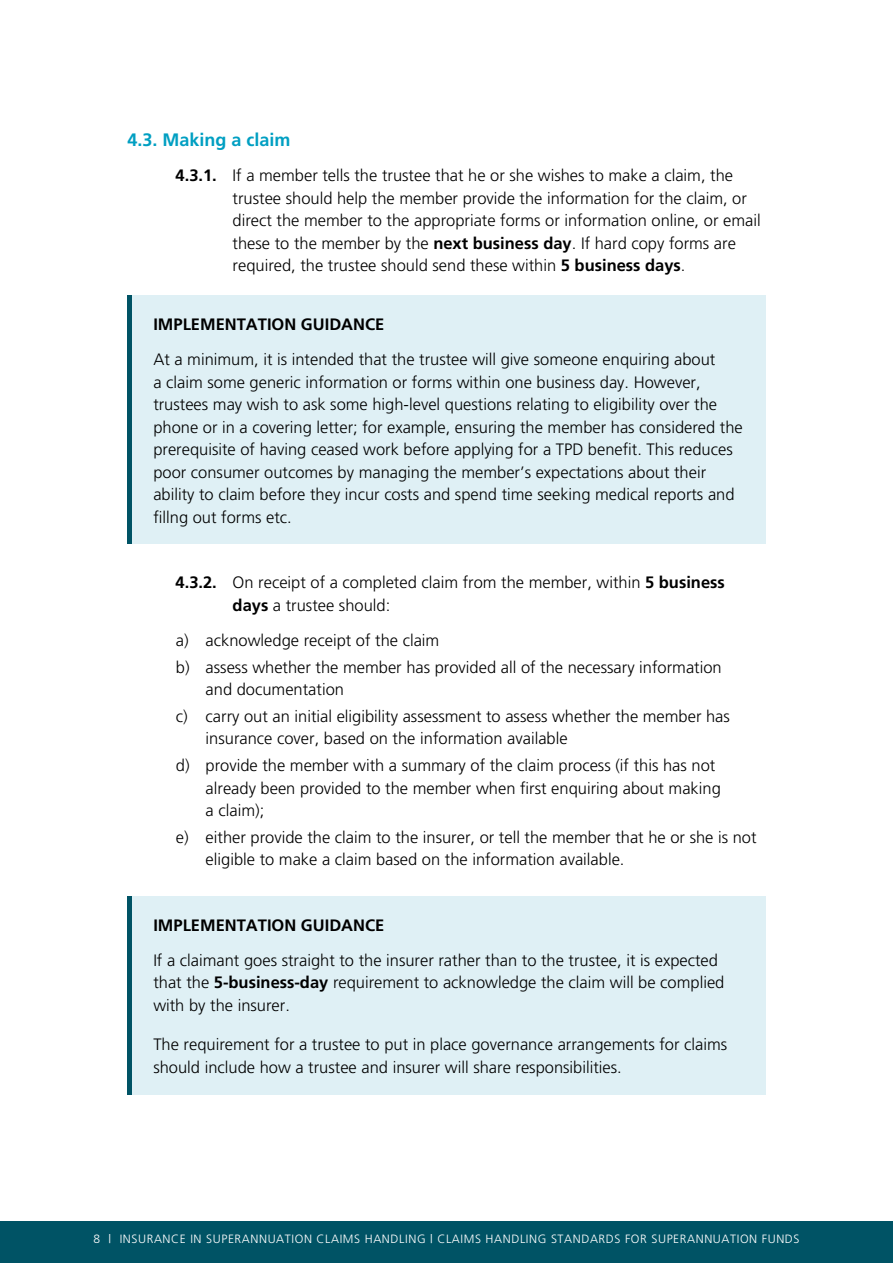
<style>
.page{position:relative;width:893px;height:1263px;background:#fff}
.page>*{position:absolute;margin:0;border:0;box-sizing:border-box;transform-origin:0 0}
.t1{font:700 18px "Frutiger";color:#009fc2}
.t2{font:300 16.5px/22.5px "Frutiger";color:#000}
.t3{font:700 16.5px "Frutiger";color:#000}
.t4{font:300 12px "Frutiger";letter-spacing:.05em;color:#fff}
.s1{font-weight:700}
</style>
<div class="page">
<div style="left:0;top:1221px;width:893px;height:42px;background:#005365"></div>
<hr style="left:128px;top:296px;width:4px;height:248px;background:#005365">
<div style="left:132px;top:296px;width:633px;height:248px;background:#dff0f5"></div>
<hr style="left:128px;top:896px;width:4px;height:198px;background:#005365">
<div style="left:132px;top:896px;width:633px;height:198px;background:#dff0f5"></div>
<p class="t1" style="left:128px;top:129px;width:165px">4.3. Making a claim</p>
<p class="t2" style="left:233px;top:164px;width:530px;text-indent:-57px"><span class="s1">4.3.1.</span> If a member tells the trustee that he or she wishes to make a claim, the trustee should help the member provide the information for the claim, or direct the member to the appropriate forms or information online, or email these to the member by the <span class="s1">next business day</span>. If hard copy forms are required, the trustee should send these within <span class="s1">5 business days</span>.</p>
<p class="t3" style="left:153px;top:315px;width:233px">IMPLEMENTATION GUIDANCE</p>
<p class="t2" style="left:153px;top:348px;width:591px">At a minimum, it is intended that the trustee will give someone enquiring about<br>a claim some generic information or forms within one business day. However, trustees may wish to ask some high-level questions relating to eligibility over the phone or in a covering letter; for example, ensuring the member has considered the prerequisite of having ceased work before applying for a TPD benefit. This reduces poor consumer outcomes by managing the member’s expectations about their ability to claim before they incur costs and spend time seeking medical reports and fillng out forms etc.</p>
<p class="t2" style="left:233px;top:571px;width:494px;text-indent:-57px"><span class="s1">4.3.2.</span> On receipt of a completed claim from the member, within <span class="s1">5 business days</span> a trustee should:</p>
<p class="t2" style="left:176px;top:627px;width:547px;line-height:26.7px">a) acknowledge receipt of the claim<br>b) assess whether the member has provided all of the necessary information</p>
<p class="t2" style="left:176px;top:676px;width:556px;line-height:26.7px;text-indent:30px">and documentation<br>c) carry out an initial eligibility assessment to assess whether the member has</p>
<p class="t2" style="left:176px;top:725px;width:541px;line-height:26.7px;text-indent:30px">insurance cover, based on the information available<br>d) provide the member with a summary of the claim process (if this has not</p>
<p class="t2" style="left:206px;top:777px;width:517px">already been provided to the member when first enquiring about making a claim);</p>
<p class="t2" style="left:206px;top:826px;width:552px;text-indent:-30px">e) either provide the claim to the insurer, or tell the member that he or she is not eligible to make a claim based on the information available.</p>
<p class="t3" style="left:153px;top:915px;width:233px">IMPLEMENTATION GUIDANCE</p>
<p class="t2" style="left:153px;top:949px;width:573px">If a claimant goes straight to the insurer rather than to the trustee, it is expected that the <span class="s1">5-business-day</span> requirement to acknowledge the claim will be complied with by the insurer.</p>
<p class="t2" style="left:153px;top:1033px;width:575px">The requirement for a trustee to put in place governance arrangements for claims should include how a trustee and insurer will share responsibilities.</p>
<p class="t4" style="left:93px;top:1232px;width:708px">8 | INSURANCE IN SUPERANNUATION CLAIMS HANDLING | CLAIMS HANDLING STANDARDS FOR SUPERANNUATION FUNDS</p>
</div>
